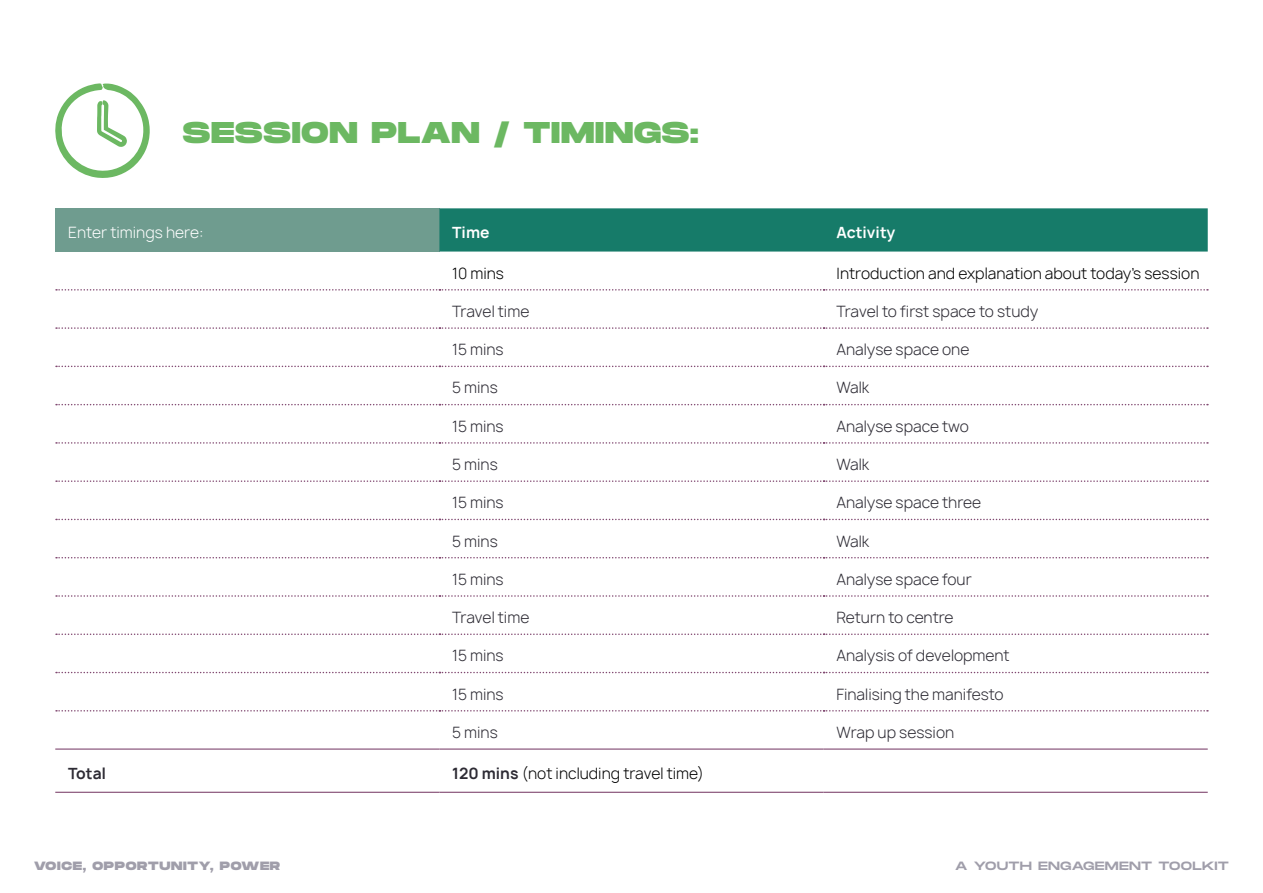
<style>
.page{position:relative;width:1263px;height:893px;background:#fff}
.page>*{position:absolute;margin:0;border:0;box-sizing:border-box;transform-origin:0 0}
.t1{font:800 30px "Monument Extended";letter-spacing:.03em;color:#6cb862}
.t2{font:300 15px "Manrope";color:#2d2b34}
.t3{font:300 15px "Manrope";color:#000}
.t4{font:300 15px "Manrope";color:#fff}
.t5{font:700 15px "Manrope";color:#fff}
.t6{font:700 15px "Manrope";color:#2d2b34}
.t7{font:800 12px "Monument Extended";letter-spacing:.06em;color:#a09eaa}
.t8{font:12px "Monument Extended";letter-spacing:.02em;color:#a09eaa}
.s1{font-weight:700;color:#2d2b34}
</style>
<div class="page">
<div style="left:55px;top:208px;width:384px;height:44px;background:#6f9c8f"></div>
<div style="left:439px;top:208px;width:769px;height:44px;background:#167b69"></div>
<hr style="left:55px;top:792px;width:384px;height:1px;background:#814971">
<hr style="left:439px;top:792px;width:385px;height:1px;background:#814971">
<hr style="left:824px;top:792px;width:384px;height:1px;background:#814971">
<svg style="left:56px;top:289px;width:1152px;height:2px"></svg>
<svg style="left:56px;top:327px;width:1152px;height:2px"></svg>
<svg style="left:56px;top:366px;width:1152px;height:1px"></svg>
<svg style="left:56px;top:404px;width:1152px;height:1px"></svg>
<svg style="left:56px;top:442px;width:1152px;height:2px"></svg>
<svg style="left:56px;top:480px;width:1152px;height:2px"></svg>
<svg style="left:56px;top:519px;width:1152px;height:1px"></svg>
<svg style="left:56px;top:557px;width:1152px;height:1px"></svg>
<svg style="left:56px;top:595px;width:1152px;height:2px"></svg>
<svg style="left:56px;top:633px;width:1152px;height:2px"></svg>
<svg style="left:56px;top:672px;width:1152px;height:1px"></svg>
<svg style="left:56px;top:710px;width:1152px;height:1px"></svg>
<hr style="left:55px;top:748px;width:384px;height:2px;background:#814971">
<hr style="left:439px;top:748px;width:385px;height:2px;background:#814971">
<hr style="left:824px;top:748px;width:384px;height:2px;background:#814971">
<svg style="left:55px;top:83px;width:95px;height:95px"></svg>
<h1 class="t1" style="left:183px;top:110px;width:517px">SESSION PLAN / TIMINGS:</h1>
<p class="t4" style="left:68px;top:223px;width:137px">Enter timings here:</p>
<p class="t5" style="left:452px;top:222px;width:39px">Time</p>
<p class="t5" style="left:836px;top:222px;width:61px">Activity</p>
<p class="t3" style="left:452px;top:264px;width:53px">10 mins</p>
<p class="t3" style="left:836px;top:264px;width:365px">Introduction and explanation about today’s session</p>
<p class="t2" style="left:452px;top:302px;width:79px">Travel time</p>
<p class="t2" style="left:836px;top:302px;width:203px">Travel to first space to study</p>
<p class="t2" style="left:452px;top:340px;width:53px">15 mins</p>
<p class="t2" style="left:836px;top:340px;width:135px">Analyse space one</p>
<p class="t2" style="left:452px;top:379px;width:47px">5 mins</p>
<p class="t2" style="left:836px;top:379px;width:35px">Walk</p>
<p class="t2" style="left:452px;top:417px;width:53px">15 mins</p>
<p class="t2" style="left:836px;top:417px;width:134px">Analyse space two</p>
<p class="t2" style="left:452px;top:455px;width:47px">5 mins</p>
<p class="t2" style="left:836px;top:455px;width:35px">Walk</p>
<p class="t2" style="left:452px;top:494px;width:53px">15 mins</p>
<p class="t2" style="left:836px;top:494px;width:146px">Analyse space three</p>
<p class="t2" style="left:452px;top:532px;width:47px">5 mins</p>
<p class="t2" style="left:836px;top:532px;width:35px">Walk</p>
<p class="t2" style="left:452px;top:570px;width:53px">15 mins</p>
<p class="t2" style="left:836px;top:570px;width:137px">Analyse space four</p>
<p class="t2" style="left:452px;top:608px;width:79px">Travel time</p>
<p class="t2" style="left:836px;top:608px;width:119px">Return to centre</p>
<p class="t2" style="left:452px;top:647px;width:53px">15 mins</p>
<p class="t2" style="left:836px;top:647px;width:175px">Analysis of development</p>
<p class="t2" style="left:452px;top:685px;width:53px">15 mins</p>
<p class="t2" style="left:836px;top:685px;width:169px">Finalising the manifesto</p>
<p class="t2" style="left:452px;top:723px;width:47px">5 mins</p>
<p class="t2" style="left:836px;top:723px;width:119px">Wrap up session</p>
<p class="t6" style="left:68px;top:763px;width:39px">Total</p>
<p class="t3" style="left:452px;top:764px;width:253px"><span class="s1">120 mins</span> (not including travel time)</p>
<p class="t7" style="left:34px;top:857px;width:248px">VOICE, OPPORTUNITY, POWER</p>
<p class="t8" style="left:955px;top:857px;width:275px">A YOUTH ENGAGEMENT TOOLKIT</p>
</div>
